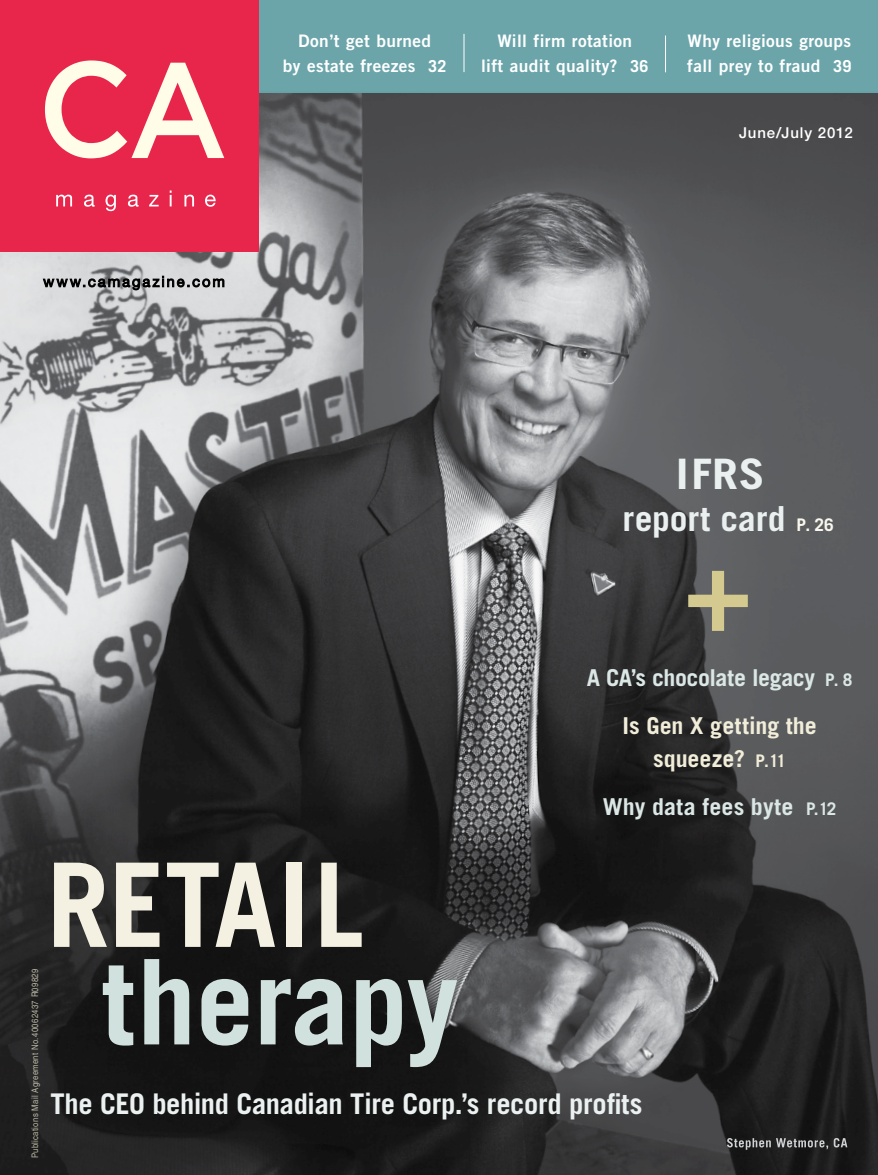
<style>
.page{position:relative;width:878px;height:1175px;background:#fff}
.page>*{position:absolute;margin:0;border:0;box-sizing:border-box;transform-origin:0 0}
.t1{font:700 118.2px "Trade Gothic";letter-spacing:-.005em;color:#d1e1dd}
.t2{font:700 116.7px "Trade Gothic";letter-spacing:-.005em;color:#f4f1e2;scale:.96 1}
.t3{font:700 42px "Trade Gothic";color:#eaf0ef;scale:1.11 1}
.t4{font:700 34.5px "Trade Gothic";color:#eaf0ef}
.t5{font:700 28.5px "Trade Gothic";letter-spacing:-.015em;color:#ebf1f0}
.t6{font:700 23.25px/48px "Trade Gothic";color:#dbe7e5;text-align:center}
.t7{font:17.25px/24.2px "Trade Gothic Bold Two";letter-spacing:.02em;color:#fff;text-align:center}
.t8{font:500 15px "Helvetica Neue LT Std";letter-spacing:.055em;color:#fff}
.t9{font:9px "Helvetica";letter-spacing:.035em;color:#bab7a3;scale:.86 1}
.s1{font-family:"Trade Gothic";font-weight:700;font-size:16.5px}
.s2{font-size:17.4px;color:#f9f7ee}
.s3{font-size:17.4px}
.s4{color:#f1edd9}
.s5{font-size:17.4px;color:#f1edd9}
</style>
<div class="page">
<img style="left:0;top:93px;width:878px;height:1081px">
<div style="left:259px;top:0;width:619px;height:93px;background:#6ba5aa"></div>
<div style="left:0;top:0;width:259px;height:252px;background:#e8264b"></div>
<svg style="left:45px;top:60px;width:179px;height:98px;background:#f07484"></svg>
<svg style="left:56px;top:190px;width:160px;height:21px;background:#eb4464"></svg>
<svg style="left:43px;top:276px;width:181px;height:14px;background:#8a8b8c"></svg>
<hr style="left:665px;top:36px;width:1px;height:36px;background:#fff">
<hr style="left:463px;top:34px;width:1px;height:38px;background:#fff">
<img style="left:727px;top:1138px;width:120px;height:11px">
<svg style="left:688px;top:571px;width:59px;height:60px;background:#83806c"></svg>
<p class="t7" style="left:283px;top:29px;width:165px">Don’t get burned<br>by estate freezes <span class="s1">32</span></p>
<p class="t7" style="left:481px;top:29px;width:169px">Will firm rotation<br>lift audit quality? <span class="s1">36</span></p>
<p class="t7" style="left:687px;top:29px;width:166px;text-align:left">Why religious groups fall prey to fraud <span class="s1">39</span></p>
<p class="t8" style="left:739px;top:123px;width:115px">June/July 2012</p>
<p class="t3" style="left:676px;top:448px;width:81px">IFRS</p>
<p class="t4" style="left:622px;top:497px;width:213px">report card <span class="s2">P. 26</span></p>
<p class="t6" style="left:586px;top:653px;width:267px">A CA’s chocolate legacy <span class="s3">P. 8<br></span><span class="s4">Is Gen X getting the</span></p>
<p class="t6" style="left:602px;top:734px;width:235px"><span class="s4">squeeze?</span> <span class="s5">P.11<br></span>Why data fees byte <span class="s3">P.12</span></p>
<p class="t9" style="left:30px;top:1158px;width:221px;rotate:-90deg">Publications Mail Agreement No.40062437 R09829</p>
<p class="t2" style="left:47px;top:833px;width:332px">RETAIL</p>
<p class="t1" style="left:102px;top:929px;width:358px">therapy</p>
<p class="t5" style="left:50px;top:1086px;width:593px">The CEO behind Canadian Tire Corp.’s record profits</p>
</div>
